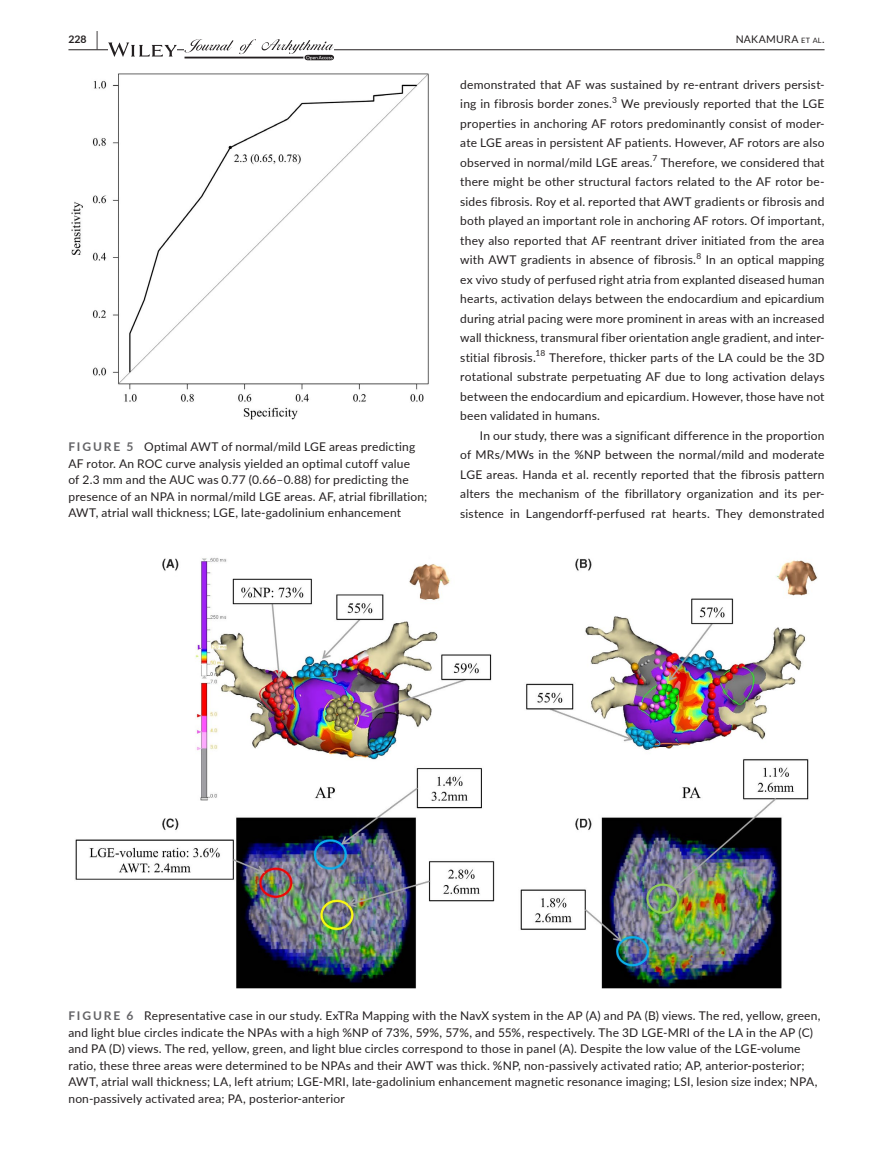
<style>
.page{position:relative;width:893px;height:1174px;background:#fff}
.page>*{position:absolute;margin:0;border:0;box-sizing:border-box;transform-origin:0 0}
.t1{font:12px/19.5px "Lato";letter-spacing:.015em;color:#231f20;text-align:justify}
.t2{font:10.5px "Lato";letter-spacing:.025em;color:#231f20}
.t3{font:700 10.5px "Lato";color:#231f20}
.t4{font:8.4px "Lato";color:#231f20}
.s1{font-size:19.5px}
.s2{font-size:7.35px}
.s3{font-weight:700;color:#636366}
</style>
<div class="page">
<hr style="left:68px;top:49px;width:756px;height:1px;background:#231f20">
<svg style="left:108px;top:42px;width:69px;height:15px"></svg>
<svg style="left:185px;top:39px;width:149px;height:21px"></svg>
<img style="left:72px;top:74px;width:357px;height:345px">
<img style="left:75px;top:557px;width:742px;height:431px">
<p class="t3" style="left:68px;top:31px;width:31px">228 <span class="s1">|</span></p>
<p class="t2" style="left:736px;top:31px;width:90px">NAKAMURA <span class="s2">et al</span>.</p>
<p class="t1" style="left:460px;top:74px;width:366px">demonstrated that AF was sustained by re-entrant drivers persist&shy;ing in fibrosis border zones.</p>
<p class="t4" style="left:612px;top:94px;width:6px">3</p>
<p class="t1" style="left:460px;top:93px;width:366px;text-indent:161px">We previously reported that the LGE properties in anchoring AF rotors predominantly consist of moder&shy;ate LGE areas in persistent AF patients. However, AF rotors are also observed in normal/mild LGE areas.</p>
<p class="t4" style="left:653px;top:152px;width:6px">7</p>
<p class="t1" style="left:460px;top:152px;width:366px;text-indent:201px">Therefore, we considered that there might be other structural factors related to the AF rotor be&shy;sides fibrosis. Roy et al. reported that AWT gradients or fibrosis and both played an important role in anchoring AF rotors. Of important, they also reported that AF reentrant driver initiated from the area with AWT gradients in absence of fibrosis.</p>
<p class="t4" style="left:696px;top:250px;width:6px">8</p>
<p class="t1" style="left:460px;top:249px;width:366px;text-indent:245px">In an optical mapping ex vivo study of perfused right atria from explanted diseased human hearts, activation delays between the endocardium and epicardium during atrial pacing were more prominent in areas with an increased wall thickness, transmural fiber orientation angle gradient, and inter&shy;stitial fibrosis.</p>
<p class="t4" style="left:536px;top:347px;width:11px">18</p>
<p class="t1" style="left:460px;top:347px;width:366px;text-indent:89px">Therefore, thicker parts of the LA could be the 3D rotational substrate perpetuating AF due to long activation delays between the endocardium and epicardium. However, those have not been validated in humans.</p>
<p class="t1" style="left:460px;top:425px;width:366px;text-indent:20px">In our study, there was a significant difference in the proportion of MRs/MWs in the %NP between the normal/mild and moderate LGE areas. Handa et al. recently reported that the fibrosis pattern alters the mechanism of the fibrillatory organization and its per&shy;sistence in Langendorff-perfused rat hearts. They demonstrated</p>
<p class="t1" style="left:68px;top:438px;width:360px;line-height:16.5px;text-align:left"><span class="s3">FIGURE 5</span> Optimal AWT of normal/mild LGE areas predicting AF rotor. An ROC curve analysis yielded an optimal cutoff value<br>of 2.3 mm and the AUC was 0.77 (0.66–0.88) for predicting the presence of an NPA in normal/mild LGE areas. AF, atrial fibrillation; AWT, atrial wall thickness; LGE, late-gadolinium enhancement</p>
<p class="t1" style="left:68px;top:1007px;width:753px;line-height:16.5px;text-align:left"><span class="s3">FIGURE 6</span> Representative case in our study. ExTRa Mapping with the NavX system in the AP (A) and PA (B) views. The red, yellow, green, and light blue circles indicate the NPAs with a high %NP of 73%, 59%, 57%, and 55%, respectively. The 3D LGE-MRI of the LA in the AP (C) and PA (D) views. The red, yellow, green, and light blue circles correspond to those in panel (A). Despite the low value of the LGE-volume ratio, these three areas were determined to be NPAs and their AWT was thick. %NP, non-passively activated ratio; AP, anterior-posterior; AWT, atrial wall thickness; LA, left atrium; LGE-MRI, late-gadolinium enhancement magnetic resonance imaging; LSI, lesion size index; NPA, non-passively activated area; PA, posterior-anterior</p>
</div>
